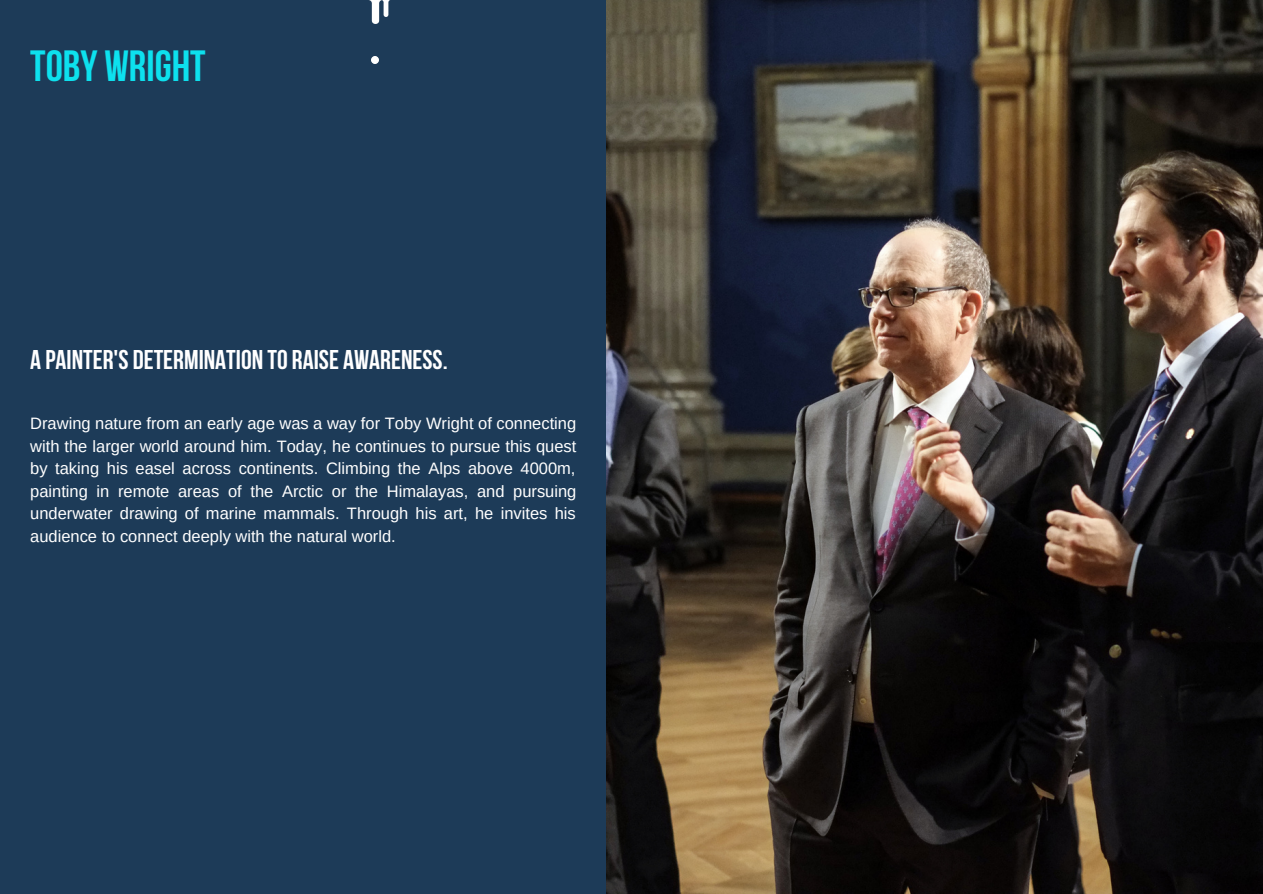
<style>
.page{position:relative;width:1263px;height:894px;background:#fff}
.page>*{position:absolute;margin:0;border:0;box-sizing:border-box;transform-origin:0 0}
.t1{font:700 43.5px "Bebas Neue";color:#0de1ee}
.t2{font:700 27px "Bebas Neue";color:#fff}
.t3{font:16.5px/22.5px "Arimo";color:#fff;text-align:justify}
</style>
<div class="page">
<div style="left:0;top:0;width:1263px;height:893px;background:#1d3b58"></div>
<img style="left:607px;top:1px;width:655px;height:891px">
<img style="left:383px;top:1px;width:6px;height:15px">
<img style="left:369px;top:0;width:13px;height:24px">
<svg style="left:372px;top:56px;width:7px;height:7px"></svg>
<h1 class="t1" style="left:30px;top:48px;width:177px">TOBY WRIGHT</h1>
<h2 class="t2" style="left:30px;top:348px;width:419px">A PAINTER'S DETERMINATION TO RAISE AWARENESS.</h2>
<p class="t3" style="left:30px;top:412px;width:548px">Drawing nature from an early age was a way for Toby Wright of connecting with the larger world around him. Today, he continues to pursue this quest by taking his easel across continents. Climbing the Alps above 4000m, painting in remote areas of the Arctic or the Himalayas, and pursuing underwater drawing of marine mammals. Through his art, he invites his audience to connect deeply with the natural world.</p>
</div>
